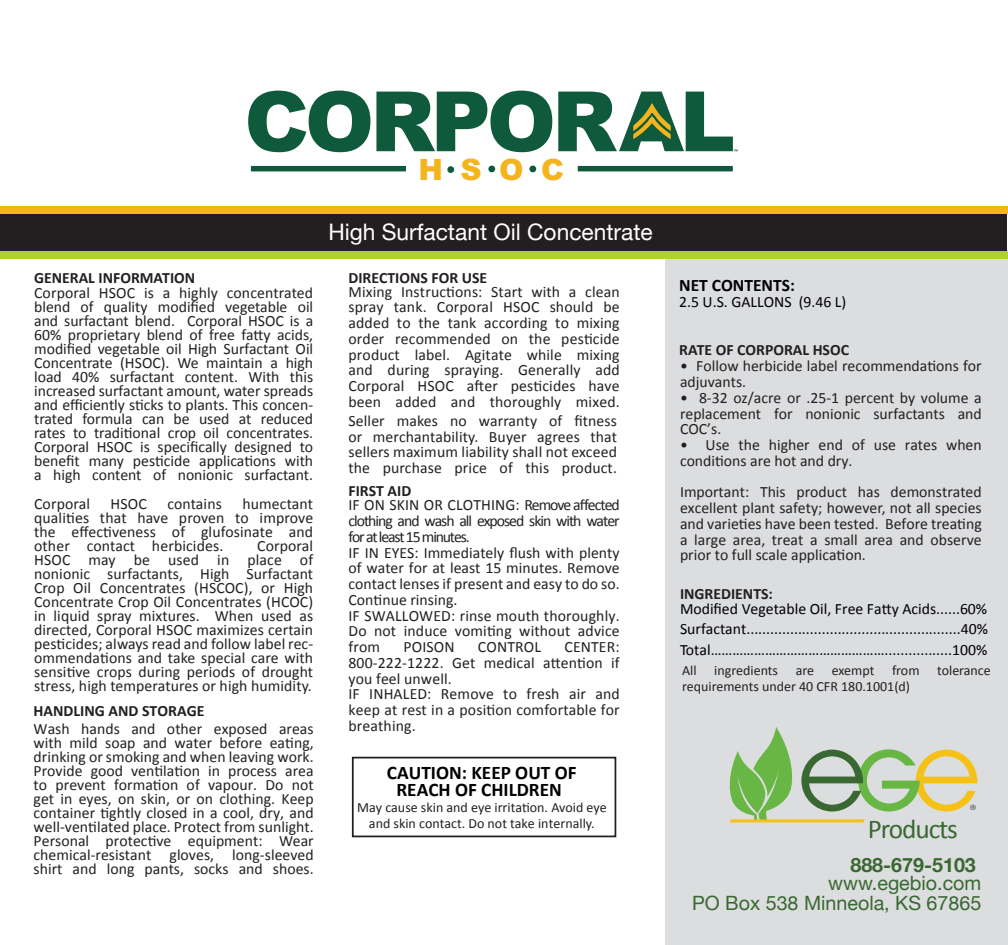
<style>
.page{position:relative;width:1008px;height:945px;background:#fff}
.page>*{position:absolute;margin:0;border:0;box-sizing:border-box;transform-origin:0 0}
.t1{font:900 83.3px "Arial";letter-spacing:-.05em;color:#0f5a3c}
.t2{font:900 29.4px "Arial";color:#f4b41b}
.t3{font:27.3px "Calibri";letter-spacing:-.04em;color:#396832}
.t4{font:22.75px "Helvetica Neue";color:#fff}
.t5{font:19.78px/20.1px "Helvetica Neue";color:#396832;text-align:right}
.t6{font:700 19.78px "Helvetica Neue";color:#396832}
.t7{font:700 19.25px/17.5px "Calibri";color:#000002;text-align:center}
.t8{font:700 17.5px "Calibri";color:#000002}
.t9{font:15.75px/14px "Calibri";letter-spacing:.005em;color:#231f20;text-align:justify}
.t10{font:15.75px/20.7px "Calibri";color:#000002;text-align:justify}
.t11{font:700 15.75px "Calibri";color:#231f20}
.t12{font:14px/15.8px "Calibri";color:#231f20;text-align:center}
.t13{font:300 7.17px "Helvetica";color:#231f20}
.t14{font:6.65px "Myriad Pro";color:#231f20}
</style>
<div class="page">
<div style="left:665px;top:255px;width:343px;height:690px;background:#dcddde"></div>
<div style="left:0;top:211px;width:1007px;height:40px;background:#231f20"></div>
<div style="left:0;top:251px;width:1008px;height:7px;background:#afd136"></div>
<div style="left:0;top:206px;width:1008px;height:8px;background:#f5b517"></div>
<svg style="left:729px;top:727px;width:248px;height:95px"></svg>
<div style="left:352px;top:757px;width:264px;height:80px;border:2px solid #231f20"></div>
<svg style="left:631px;top:96px;width:42px;height:48px"></svg>
<div style="left:447px;top:166px;width:7px;height:7px;background:#0f5a3c;border-radius:50%"></div>
<div style="left:488px;top:166px;width:7px;height:6px;background:#0f5a3c;border-radius:50%"></div>
<div style="left:529px;top:166px;width:7px;height:6px;background:#0f5a3c;border-radius:50%"></div>
<div style="left:251px;top:166px;width:155px;height:5px;background:#0f5a3c"></div>
<div style="left:578px;top:166px;width:155px;height:5px;background:#0f5a3c"></div>
<h1 class="t1" style="left:244px;top:61px;width:492px">CORPORAL</h1>
<h2 class="t2" style="left:419px;top:148px;width:147px">H S O C</h2>
<p class="t14" style="left:734px;top:147px;width:6px">™</p>
<p class="t11" style="left:34px;top:266px;width:163px">GENERAL INFORMATION</p>
<p class="t9" style="left:34px;top:285px;width:281px">Corporal HSOC is a highly concentrated blend of quality modified vegetable oil and surfactant blend. Corporal HSOC is a 60% proprietary blend of free fatty acids, modified vegetable oil High Surfactant Oil Concentrate (HSOC). We maintain a high load 40% surfactant content. With this increased surfactant amount, water spreads and efficiently sticks to plants. This concen&shy;trated formula can be used at reduced rates to traditional crop oil concentrates.<br>Corporal HSOC is specifically designed to benefit many pesticide applications with a high content of nonionic surfactant.</p>
<p class="t9" style="left:34px;top:496px;width:58px">Corporal</p>
<p class="t9" style="left:111px;top:496px;width:38px">HSOC</p>
<p class="t9" style="left:167px;top:496px;width:56px">contains</p>
<p class="t9" style="left:34px;top:496px;width:281px;text-indent:208px">humectant qualities that have proven to improve the effectiveness of glufosinate and other contact herbicides.</p>
<p class="t9" style="left:34px;top:538px;width:281px;text-indent:223px">Corporal HSOC may be used in place of nonionic surfactants, High Surfactant Crop Oil Concentrates (HSCOC), or High Concentrate Crop Oil Concentrates (HCOC) in liquid spray mixtures. When used as directed, Corporal HSOC maximizes certain pesticides; always read and follow label rec&shy;ommendations and take special care with sensitive crops during periods of drought stress, high temperatures or high humidity.</p>
<p class="t9" style="left:34px;top:721px;width:282px">Wash hands and other exposed areas with mild soap and water before eating, drinking or smoking and when leaving work.<br>Provide good ventilation in process area to prevent formation of vapour. Do not get in eyes, on skin, or on clothing. Keep container tightly closed in a cool, dry, and well-ventilated place. Protect from sunlight.<br>Personal protective equipment: Wear chemical-resistant gloves, long-sleeved shirt and long pants, socks and shoes.</p>
<p class="t11" style="left:34px;top:700px;width:172px">HANDLING AND STORAGE</p>
<h3 class="t4" style="left:328px;top:216px;width:326px">High Surfactant Oil Concentrate</h3>
<p class="t11" style="left:348px;top:266px;width:140px">DIRECTIONS FOR USE</p>
<p class="t9" style="left:349px;top:283px;width:273px;line-height:15.8px">Mixing Instructions: Start with a clean spray tank. Corporal HSOC should be added to the tank according to mixing order recommended on the pesticide product label. Agitate while mixing and during spraying. Generally add Corporal HSOC after pesticides have been added and thoroughly mixed.</p>
<p class="t9" style="left:348px;top:412px;width:270px;line-height:15.8px">Seller makes no warranty of fitness or merchantability. Buyer agrees that sellers maximum liability shall not exceed the purchase price of this product.</p>
<p class="t11" style="left:348px;top:480px;width:64px">FIRST AID</p>
<p class="t9" style="left:349px;top:497px;width:273px;line-height:15.8px;text-align:left">IF ON SKIN OR CLOTHING: Remove affected clothing and wash all exposed skin with water for at least 15 minutes.<br>IF IN EYES: Immediately flush with plenty of water for at least 15 minutes. Remove contact lenses if present and easy to do so.<br>Continue rinsing.<br>IF SWALLOWED: rinse mouth thoroughly.<br>Do not induce vomiting without advice from</p>
<p class="t9" style="left:404px;top:639px;width:53px">POISON</p>
<p class="t9" style="left:478px;top:639px;width:65px">CONTROL</p>
<p class="t9" style="left:349px;top:638px;width:273px;line-height:15.8px;text-align:left;text-indent:216px">CENTER:<br>800-222-1222. Get medical attention if you feel unwell.<br>IF INHALED: Remove to fresh air and keep at rest in a position comfortable for breathing.</p>
<p class="t7" style="left:387px;top:763px;width:191px">CAUTION: KEEP OUT OF<br>REACH OF CHILDREN</p>
<p class="t12" style="left:357px;top:799px;width:251px">May cause skin and eye irritation. Avoid eye and skin contact. Do not take internally.</p>
<p class="t8" style="left:679px;top:273px;width:117px">NET CONTENTS:</p>
<p class="t10" style="left:679px;top:290px;width:169px">2.5 U.S. GALLONS (9.46 L)</p>
<p class="t11" style="left:679px;top:339px;width:171px">RATE OF CORPORAL HSOC</p>
<p class="t9" style="left:680px;top:358px;width:303px;line-height:15.8px">• Follow herbicide label recommendations for adjuvants.</p>
<p class="t9" style="left:680px;top:389px;width:303px;line-height:15.8px">• 8-32 oz/acre or .25-1 percent by volume a replacement for nonionic surfactants and COC’s.</p>
<p class="t9" style="left:680px;top:436px;width:303px;line-height:15.8px">• Use the higher end of use rates when conditions are hot and dry.</p>
<p class="t9" style="left:680px;top:484px;width:303px;line-height:15.8px">Important: This product has demonstrated excellent plant safety; however, not all species and varieties have been tested. Before treating a large area, treat a small area and observe prior to full scale application.</p>
<p class="t11" style="left:680px;top:583px;width:94px">INGREDIENTS:</p>
<p class="t10" style="left:680px;top:598px;width:309px">Modified Vegetable Oil, Free Fatty Acids......60% Surfactant......................................................40% Total………………………………………….................100%</p>
<p class="t12" style="left:682px;top:662px;width:16px">All</p>
<p class="t12" style="left:714px;top:662px;width:65px">ingredients</p>
<p class="t12" style="left:796px;top:662px;width:20px">are</p>
<p class="t12" style="left:832px;top:662px;width:44px">exempt</p>
<p class="t12" style="left:892px;top:662px;width:29px">from</p>
<p class="t12" style="left:937px;top:662px;width:55px">tolerance</p>
<p class="t12" style="left:682px;top:678px;width:230px">requirements under 40 CFR 180.1001(d)</p>
<h3 class="t3" style="left:868px;top:812px;width:92px">Products</h3>
<p class="t13" style="left:970px;top:801px;width:7px">®</p>
<p class="t6" style="left:850px;top:849px;width:127px">888-679-5103</p>
<p class="t5" style="left:692px;top:874px;width:291px">www.egebio.com<br>PO Box 538 Minneola, KS 67865</p>
</div>
